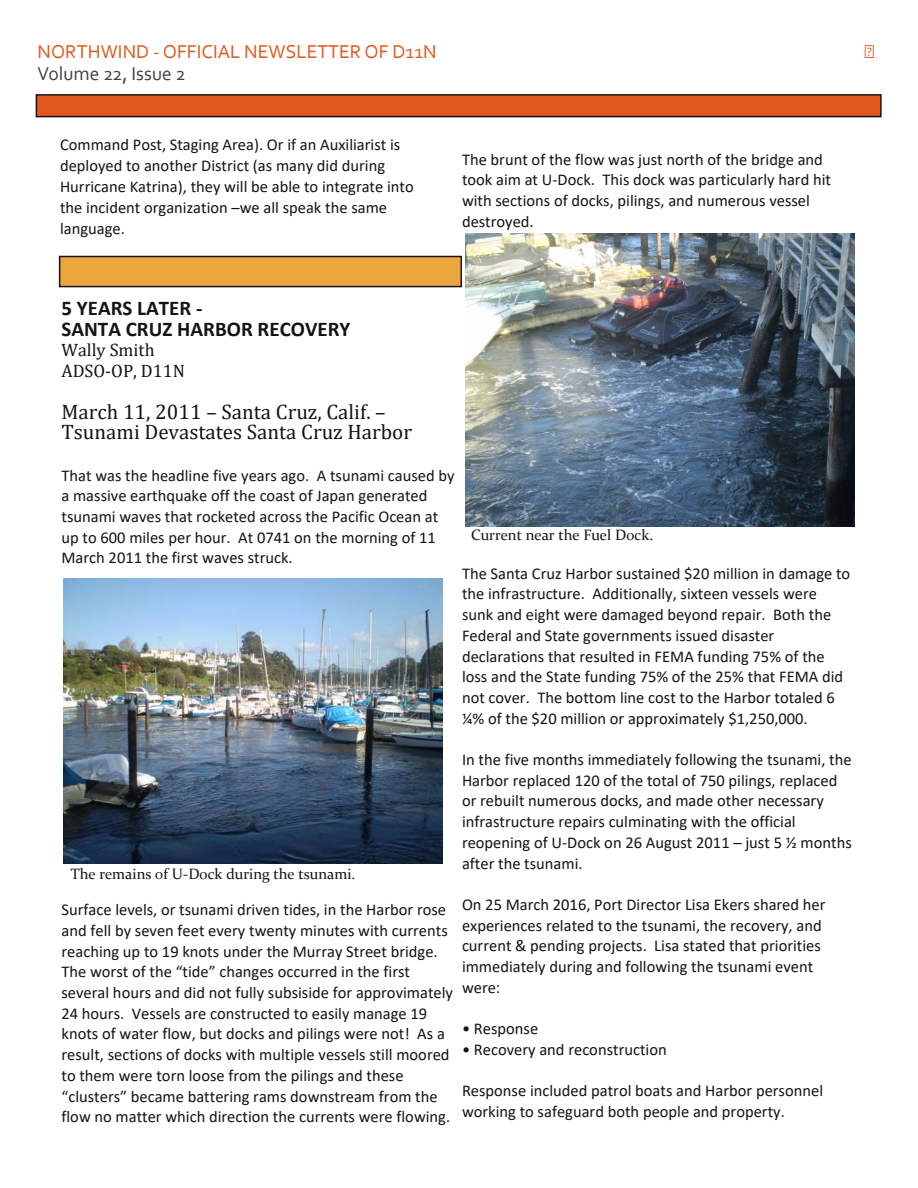
<style>
.page{position:relative;width:918px;height:1188px;background:#fff}
.page>*{position:absolute;margin:0;border:0;box-sizing:border-box;transform-origin:0 0}
.t1{font:21px/20.7px "Cambria";color:#161413}
.t2{font:700 21px/20.7px "Calibri";color:#161413}
.t3{font:19.5px "Corbel";color:#df5a1c}
.t4{font:19.5px "Corbel";color:#424242}
.t5{font:18px/20.7px "Cambria";color:#161413}
.t6{font:16.5px/20.7px "Calibri";color:#161413}
.t7{font:15px "Constantia";color:#161413}
</style>
<div class="page">
<div style="left:36px;top:95px;width:845px;height:22px;background:#df5a1c"></div>
<div style="left:36px;top:94px;width:846px;height:23px;border:2px solid #161413"></div>
<div style="left:60px;top:256px;width:401px;height:31px;background:#eaa53d"></div>
<div style="left:59px;top:256px;width:403px;height:31px;border:2px solid #161413"></div>
<img style="left:465px;top:234px;width:390px;height:292px">
<img style="left:63px;top:579px;width:380px;height:284px">
<p class="t3" style="left:38px;top:44px;width:401px">NORTHWIND ‐ OFFICIAL NEWSLETTER OF D11N</p>
<p class="t4" style="left:38px;top:66px;width:150px">Volume 22, Issue 2</p>
<p class="t6" style="left:60px;top:135px;width:355px;line-height:21.1px">Command Post, Staging Area). Or if an Auxiliarist is deployed to another District (as many did during Hurricane Katrina), they will be able to integrate into the incident organization –we all speak the same language.</p>
<p class="t6" style="left:462px;top:150px;width:371px">The brunt of the flow was just north of the bridge and took aim at U‐Dock. This dock was particularly hard hit with sections of docks, pilings, and numerous vessel destroyed.</p>
<p class="t2" style="left:62px;top:299px;width:290px">5 YEARS LATER ‐<br>SANTA CRUZ HARBOR RECOVERY</p>
<p class="t5" style="left:62px;top:340px;width:125px">Wally Smith<br>ADSO‑OP, D11N</p>
<p class="t1" style="left:62px;top:401px;width:352px">March 11, 2011 – Santa Cruz, Calif. –<br>Tsunami Devastates Santa Cruz Harbor</p>
<p class="t6" style="left:62px;top:466px;width:395px">That was the headline five years ago. A tsunami caused by a massive earthquake off the coast of Japan generated tsunami waves that rocketed across the Pacific Ocean at up to 600 miles per hour. At 0741 on the morning of 11<br>March 2011 the first waves struck.</p>
<p class="t7" style="left:471px;top:529px;width:184px">Current near the Fuel Dock.</p>
<p class="t7" style="left:70px;top:868px;width:286px">The remains of U‐Dock during the tsunami.</p>
<p class="t6" style="left:62px;top:901px;width:393px">Surface levels, or tsunami driven tides, in the Harbor rose and fell by seven feet every twenty minutes with currents reaching up to 19 knots under the Murray Street bridge.<br>The worst of the “tide” changes occurred in the first several hours and did not fully subsiside for approvimately 24 hours. Vessels are constructed to easily manage 19 knots of water flow, but docks and pilings were not! As a result, sections of docks with multiple vessels still moored to them were torn loose from the pilings and these “clusters” became battering rams downstream from the flow no matter which direction the currents were flowing.</p>
<p class="t6" style="left:462px;top:564px;width:390px">The Santa Cruz Harbor sustained $20 million in damage to the infrastructure. Additionally, sixteen vessels were sunk and eight were damaged beyond repair. Both the Federal and State governments issued disaster declarations that resulted in FEMA funding 75% of the loss and the State funding 75% of the 25% that FEMA did not cover. The bottom line cost to the Harbor totaled 6 ¼% of the $20 million or approximately $1,250,000.</p>
<p class="t6" style="left:462px;top:751px;width:391px">In the five months immediately following the tsunami, the Harbor replaced 120 of the total of 750 pilings, replaced or rebuilt numerous docks, and made other necessary infrastructure repairs culminating with the official reopening of U‐Dock on 26 August 2011 – just 5 ½ months after the tsunami.</p>
<p class="t6" style="left:462px;top:895px;width:365px">On 25 March 2016, Port Director Lisa Ekers shared her experiences related to the tsunami, the recovery, and current &amp; pending projects. Lisa stated that priorities immediately during and following the tsunami event were:</p>
<p class="t6" style="left:462px;top:1020px;width:78px">• Response</p>
<p class="t6" style="left:462px;top:1040px;width:206px">• Recovery and reconstruction</p>
<p class="t6" style="left:462px;top:1082px;width:363px">Response included patrol boats and Harbor personnel working to safeguard both people and property.</p>
</div>
